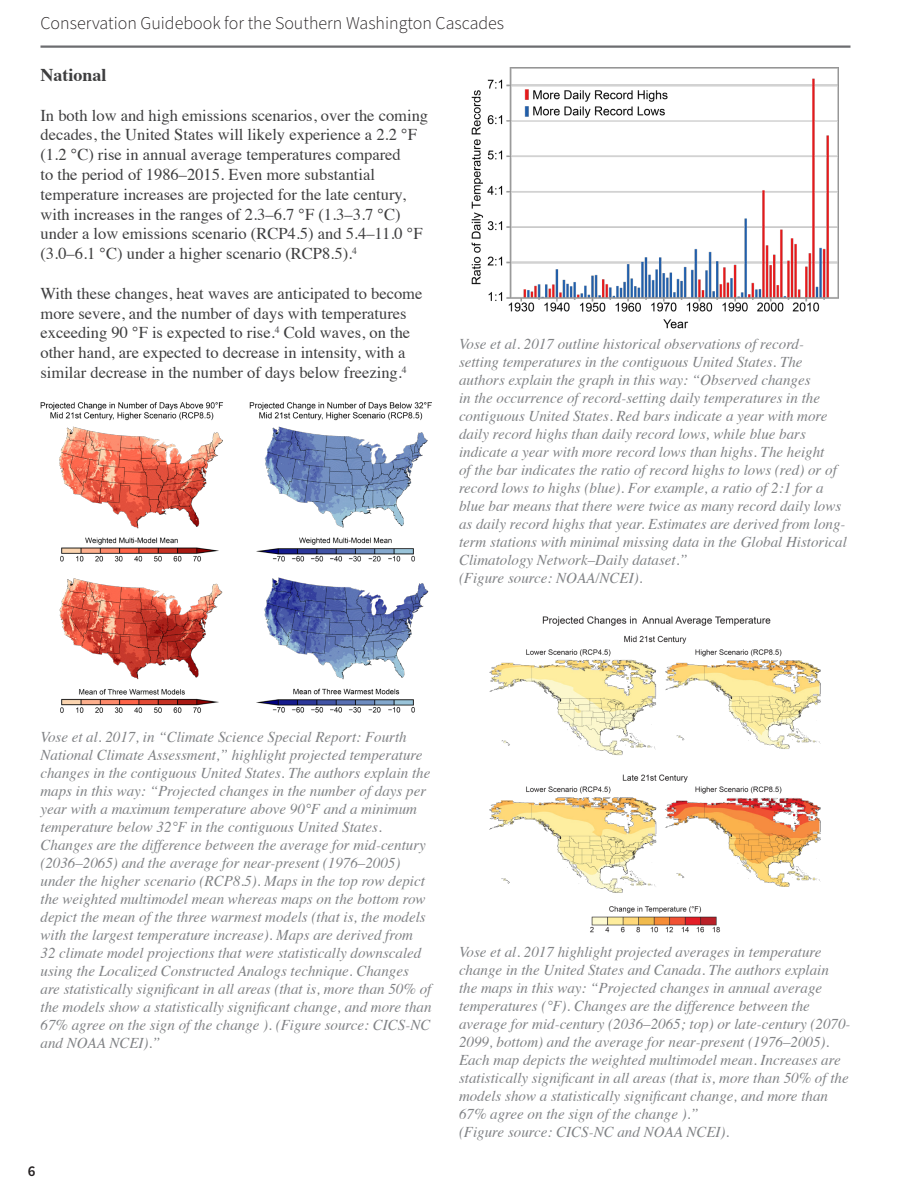
<style>
.page{position:relative;width:918px;height:1188px;background:#fff}
.page>*{position:absolute;margin:0;border:0;box-sizing:border-box;transform-origin:0 0}
.t1{font:300 18px "Source Sans Pro";color:#231f20}
.t2{font:700 18px "Times";color:#3e3e3f}
.t3{font:16.5px/19.8px "Times";color:#3e3e3f}
.t4{font:italic 15px/18px "Times";color:#808285}
.t5{font:600 15px "Source Sans Pro";color:#231f20}
</style>
<div class="page">
<hr style="left:40px;top:45px;width:810px;height:3px;background:#6c6d70">
<img style="left:471px;top:68px;width:368px;height:261px">
<img style="left:489px;top:616px;width:332px;height:317px">
<img style="left:40px;top:402px;width:392px;height:311px">
<p class="t1" style="left:40px;top:11px;width:465px">Conservation Guidebook for the Southern Washington Cascades</p>
<p class="t2" style="left:40px;top:58px;width:68px">National</p>
<p class="t3" style="left:40px;top:104px;width:389px">In both low and high emissions scenarios, over the coming decades, the United States will likely experience a 2.2 °F (1.2 °C) rise in annual average temperatures compared<br>to the period of 1986–2015. Even more substantial temperature increases are projected for the late century, with increases in the ranges of 2.3–6.7 °F (1.3–3.7 °C) under a low emissions scenario (RCP4.5) and 5.4–11.0 °F (3.0–6.1 °C) under a higher scenario (RCP8.5).<sup>4</sup></p>
<p class="t3" style="left:40px;top:282px;width:383px">With these changes, heat waves are anticipated to become more severe, and the number of days with temperatures exceeding 90 °F is expected to rise.<sup>4</sup> Cold waves, on the other hand, are expected to decrease in intensity, with a similar decrease in the number of days below freezing.<sup>4</sup></p>
<p class="t4" style="left:459px;top:334px;width:389px">Vose et al. 2017 outline historical observations of record&shy;setting temperatures in the contiguous United States. The authors explain the graph in this way: “Observed changes<br>in the occurrence of record-setting daily temperatures in the contiguous United States. Red bars indicate a year with more daily record highs than daily record lows, while blue bars indicate a year with more record lows than highs. The height<br>of the bar indicates the ratio of record highs to lows (red) or of record lows to highs (blue). For example, a ratio of 2:1 for a blue bar means that there were twice as many record daily lows as daily record highs that year. Estimates are derived from long&shy;term stations with minimal missing data in the Global Historical Climatology Network–Daily dataset.”<br>(Figure source: NOAA/NCEI).</p>
<p class="t4" style="left:40px;top:727px;width:393px">Vose et al. 2017, in “Climate Science Special Report: Fourth National Climate Assessment,” highlight projected temperature changes in the contiguous United States. The authors explain the maps in this way: “Projected changes in the number of days per year with a maximum temperature above 90°F and a minimum temperature below 32°F in the contiguous United States.<br>Changes are the difference between the average for mid-century (2036–2065) and the average for near-present (1976–2005) under the higher scenario (RCP8.5). Maps in the top row depict the weighted multimodel mean whereas maps on the bottom row depict the mean of the three warmest models (that is, the models with the largest temperature increase). Maps are derived from 32 climate model projections that were statistically downscaled using the Localized Constructed Analogs technique. Changes are statistically significant in all areas (that is, more than 50% of the models show a statistically significant change, and more than 67% agree on the sign of the change ). (Figure source: CICS-NC and NOAA NCEI).”</p>
<p class="t5" style="left:28px;top:1161px;width:9px">6</p>
<p class="t4" style="left:459px;top:942px;width:393px">Vose et al. 2017 highlight projected averages in temperature change in the United States and Canada. The authors explain the maps in this way: “Projected changes in annual average temperatures (°F). Changes are the difference between the average for mid-century (2036–2065; top) or late-century (2070- 2099, bottom) and the average for near-present (1976–2005).<br>Each map depicts the weighted multimodel mean. Increases are statistically significant in all areas (that is, more than 50% of the models show a statistically significant change, and more than 67% agree on the sign of the change ).”<br>(Figure source: CICS-NC and NOAA NCEI).</p>
</div>
